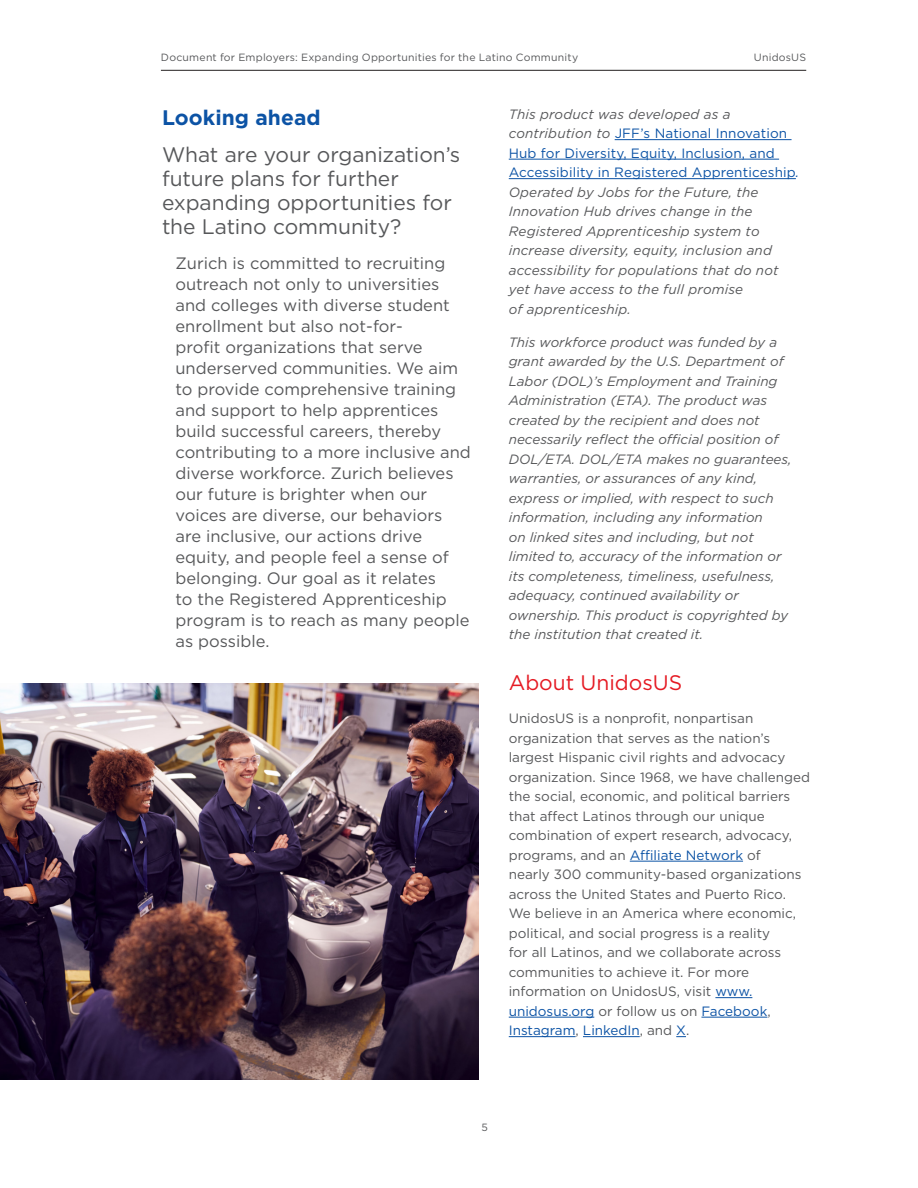
<style>
.page{position:relative;width:918px;height:1188px;background:#fff}
.page>*{position:absolute;margin:0;border:0;box-sizing:border-box;transform-origin:0 0}
.Sub_head_underlined{font:21px/24px "Gotham";letter-spacing:-.005em;color:#57585a}
.t1{font:21px "Gotham";color:#e51a23}
.List_Paragraph{font:700 21px "Gotham";color:#0c53a5}
.List_Paragraph-2{font:16.5px/21px "Gotham";color:#57585a}
.t2{font:italic 13.5px/19.5px "Gotham";color:#57585a}
.t3{font:13.5px/19.5px "Gotham";color:#57585a}
.t4{font:10.5px "Gotham";letter-spacing:.02em;color:#57585a}
.s1{font-style:normal;color:#0c53a5}
.s2{color:#0c53a5}
</style>
<div class="page">
<hr style="left:161px;top:70px;width:645px;height:1px;background:#231f20">
<hr style="left:615px;top:139px;width:177px;height:1px;background:#0c53a5">
<hr style="left:509px;top:159px;width:270px;height:1px;background:#0c53a5">
<hr style="left:509px;top:178px;width:287px;height:1px;background:#0c53a5">
<hr style="left:630px;top:861px;width:113px;height:1px;background:#0c53a5">
<hr style="left:715px;top:997px;width:37px;height:1px;background:#0c53a5">
<hr style="left:509px;top:1017px;width:85px;height:1px;background:#0c53a5">
<hr style="left:701px;top:1017px;width:66px;height:1px;background:#0c53a5">
<hr style="left:509px;top:1036px;width:67px;height:1px;background:#0c53a5">
<hr style="left:583px;top:1036px;width:57px;height:1px;background:#0c53a5">
<img style="left:0;top:684px;width:478px;height:396px">
<p class="t4" style="left:161px;top:51px;width:419px">Document for Employers: Expanding Opportunities for the Latino Community</p>
<p class="t4" style="left:754px;top:51px;width:54px">UnidosUS</p>
<p class="List_Paragraph" style="left:162px;top:103px;width:160px">Looking ahead</p>
<p class="Sub_head_underlined" style="left:162px;top:142px;width:300px">What are your organization’s future plans for further expanding opportunities for the Latino community?</p>
<p class="List_Paragraph-2" style="left:176px;top:252px;width:297px">Zurich is committed to recruiting outreach not only to universities and colleges with diverse student enrollment but also not-for-<br>profit organizations that serve underserved communities. We aim to provide comprehensive training and support to help apprentices build successful careers, thereby contributing to a more inclusive and diverse workforce. Zurich believes our future is brighter when our voices are diverse, our behaviors are inclusive, our actions drive equity, and people feel a sense of belonging. Our goal as it relates<br>to the Registered Apprenticeship program is to reach as many people as possible.</p>
<p class="t2" style="left:509px;top:104px;width:292px">This product was developed as a contribution to <span class="s1">JFF’s National Innovation Hub for Diversity, Equity, Inclusion, and Accessibility in Registered Apprenticeship</span><span class="s2">.<br></span>Operated by Jobs for the Future, the Innovation Hub drives change in the Registered Apprenticeship system to increase diversity, equity, inclusion and accessibility for populations that do not yet have access to the full promise<br>of apprenticeship.</p>
<p class="t2" style="left:509px;top:332px;width:284px">This workforce product was funded by a grant awarded by the U.S. Department of Labor (DOL)’s Employment and Training Administration (ETA). The product was created by the recipient and does not necessarily reflect the official position of DOL/ETA. DOL/ETA makes no guarantees, warranties, or assurances of any kind, express or implied, with respect to such information, including any information<br>on linked sites and including, but not limited to, accuracy of the information or its completeness, timeliness, usefulness, adequacy, continued availability or ownership. This product is copyrighted by the institution that created it.</p>
<p class="t1" style="left:509px;top:669px;width:175px">About UnidosUS</p>
<p class="t3" style="left:509px;top:708px;width:303px">UnidosUS is a nonprofit, nonpartisan organization that serves as the nation’s largest Hispanic civil rights and advocacy organization. Since 1968, we have challenged the social, economic, and political barriers that affect Latinos through our unique combination of expert research, advocacy, programs, and an <span class="s2">Affiliate Network</span> of<br>nearly 300 community-based organizations across the United States and Puerto Rico.<br>We believe in an America where economic, political, and social progress is a reality<br>for all Latinos, and we collaborate across communities to achieve it. For more information on UnidosUS, visit <span class="s2">www. unidosus.org</span> or follow us on <span class="s2">Facebook</span>, <span class="s2">Instagram</span>, <span class="s2">LinkedIn</span>, and <span class="s2">X</span>.</p>
<p class="t4" style="left:481px;top:1120px;width:8px">5</p>
</div>
